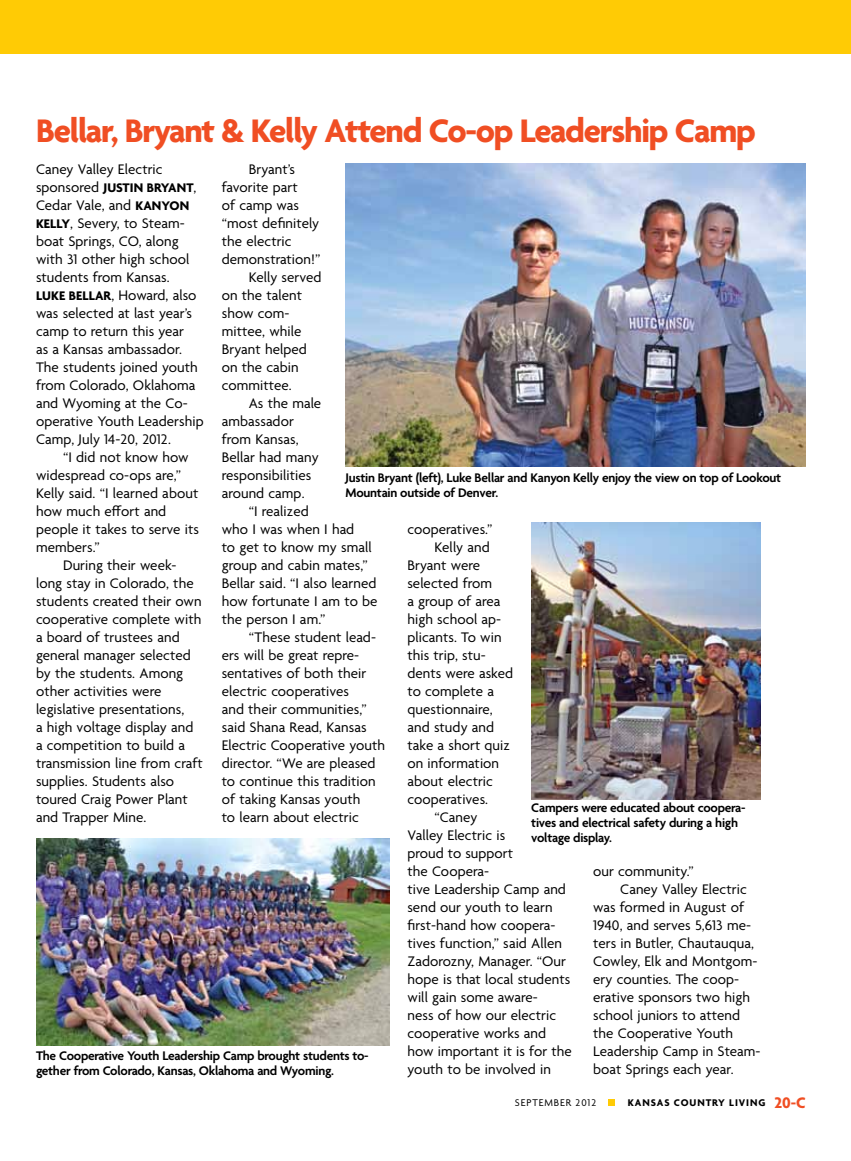
<style>
.page{position:relative;width:851px;height:1161px;background:#fff}
.page>*{position:absolute;margin:0;border:0;box-sizing:border-box;transform-origin:0 0}
.t1{font:700 35.25px "Agenda";letter-spacing:-.035em;color:#f04e23}
.t2{font:15px/18px "Agenda";letter-spacing:.005em;color:#000}
.t3{font:600 13.5px/15px "Agenda";letter-spacing:-.02em;color:#000}
.t4{font:700 13.5px "Agenda";letter-spacing:.005em;color:#000}
.t5{font:700 10.5px "Agenda";letter-spacing:.09em;color:#000}
.t6{font:10.5px "Agenda";letter-spacing:.09em;color:#000}
.s1{font-weight:400;font-size:15px}
.s2{font-weight:700;font-size:13.5px}
.s3{font-size:16.5px;color:#f04e23}
</style>
<div class="page">
<img style="left:345px;top:164px;width:460px;height:302px">
<img style="left:36px;top:839px;width:353px;height:206px">
<img style="left:531px;top:522px;width:229px;height:277px">
<div style="left:608px;top:1099px;width:7px;height:7px;background:#ffcb05"></div>
<div style="left:0;top:0;width:850px;height:54px;background:#ffcb05"></div>
<h1 class="t1" style="left:36px;top:112px;width:721px">BELLAR, BRYANT &amp; KELLY ATTEND CO-OP LEADERSHIP CAMP</h1>
<p class="t2" style="left:36px;top:161px;width:128px">Caney Valley Electric</p>
<p class="t4" style="left:36px;top:180px;width:162px"><span class="s1">sponsored</span> JUSTIN BRYANT<span class="s1">,</span></p>
<p class="t2" style="left:36px;top:197px;width:169px">Cedar Vale, and <span class="s2">KANYON<br>KELLY</span>, Severy, to Steam&shy;boat Springs, CO, along with 31 other high school students from Kansas.<br><span class="s2">LUKE BELLAR</span>, Howard, also was selected at last year’s camp to return this year<br>as a Kansas ambassador.<br>The students joined youth from Colorado, Oklahoma and Wyoming at the Co&shy;operative Youth Leadership<br>Camp, July 14-20, 2012.</p>
<p class="t2" style="left:36px;top:449px;width:164px;text-indent:27px">“I did not know how widespread co-ops are,”<br>Kelly said. “I learned about how much effort and people it takes to serve its members.”</p>
<p class="t2" style="left:36px;top:557px;width:168px;text-indent:27px">During their week&shy;long stay in Colorado, the students created their own cooperative complete with a board of trustees and general manager selected by the students. Among other activities were legislative presentations,<br>a high voltage display and a competition to build a transmission line from craft supplies. Students also toured Craig Power Plant and Trapper Mine.</p>
<p class="t2" style="left:249px;top:161px;width:48px">Bryant’s</p>
<p class="t2" style="left:222px;top:179px;width:78px">favorite part</p>
<p class="t2" style="left:222px;top:197px;width:79px">of camp was</p>
<p class="t2" style="left:222px;top:215px;width:99px">“most definitely</p>
<p class="t2" style="left:222px;top:233px;width:71px">the electric</p>
<p class="t2" style="left:222px;top:251px;width:100px">demonstration!”</p>
<p class="t2" style="left:249px;top:269px;width:74px">Kelly served</p>
<p class="t2" style="left:222px;top:287px;width:82px">on the talent</p>
<p class="t2" style="left:222px;top:305px;width:69px">show com-</p>
<p class="t2" style="left:222px;top:323px;width:81px">mittee, while</p>
<p class="t2" style="left:222px;top:341px;width:87px">Bryant helped</p>
<p class="t2" style="left:222px;top:359px;width:78px">on the cabin</p>
<p class="t2" style="left:222px;top:377px;width:72px">committee.</p>
<p class="t2" style="left:249px;top:395px;width:74px">As the male</p>
<p class="t2" style="left:222px;top:413px;width:74px">ambassador</p>
<p class="t2" style="left:222px;top:431px;width:78px">from Kansas,</p>
<p class="t2" style="left:222px;top:449px;width:99px">Bellar had many</p>
<p class="t2" style="left:222px;top:467px;width:91px">responsibilities</p>
<p class="t2" style="left:222px;top:485px;width:84px">around camp.</p>
<p class="t2" style="left:249px;top:503px;width:61px">“I realized</p>
<p class="t2" style="left:222px;top:521px;width:134px">who I was when I had</p>
<p class="t2" style="left:222px;top:539px;width:151px">to get to know my small</p>
<p class="t2" style="left:222px;top:557px;width:147px">group and cabin mates,”</p>
<p class="t2" style="left:222px;top:575px;width:156px">Bellar said. “I also learned</p>
<p class="t2" style="left:222px;top:593px;width:157px">how fortunate I am to be</p>
<p class="t2" style="left:222px;top:611px;width:105px">the person I am.”</p>
<p class="t2" style="left:249px;top:629px;width:129px">“These student lead-</p>
<p class="t2" style="left:222px;top:647px;width:139px">ers will be great repre-</p>
<p class="t2" style="left:222px;top:665px;width:146px">sentatives of both their</p>
<p class="t2" style="left:222px;top:683px;width:129px">electric cooperatives</p>
<p class="t2" style="left:222px;top:701px;width:146px">and their communities,”</p>
<p class="t2" style="left:222px;top:719px;width:146px">said Shana Read, Kansas</p>
<p class="t2" style="left:222px;top:737px;width:165px">Electric Cooperative youth</p>
<p class="t2" style="left:222px;top:755px;width:155px">director. “We are pleased</p>
<p class="t2" style="left:222px;top:773px;width:155px">to continue this tradition</p>
<p class="t2" style="left:222px;top:791px;width:140px">of taking Kansas youth</p>
<p class="t2" style="left:222px;top:809px;width:139px">to learn about electric</p>
<p class="t3" style="left:345px;top:471px;width:437px">Justin Bryant (left), Luke Bellar and Kanyon Kelly enjoy the view on top of Lookout<br>Mountain outside of Denver.</p>
<p class="t2" style="left:407px;top:521px;width:87px">cooperatives.”</p>
<p class="t2" style="left:434px;top:539px;width:57px">Kelly and</p>
<p class="t2" style="left:407px;top:557px;width:74px">Bryant were</p>
<p class="t2" style="left:407px;top:575px;width:86px">selected from</p>
<p class="t2" style="left:407px;top:593px;width:94px">a group of area</p>
<p class="t2" style="left:407px;top:611px;width:95px">high school ap-</p>
<p class="t2" style="left:407px;top:629px;width:96px">plicants. To win</p>
<p class="t2" style="left:407px;top:647px;width:80px">this trip, stu-</p>
<p class="t2" style="left:407px;top:665px;width:107px">dents were asked</p>
<p class="t2" style="left:407px;top:683px;width:88px">to complete a</p>
<p class="t2" style="left:407px;top:701px;width:87px">questionnaire,</p>
<p class="t2" style="left:407px;top:719px;width:88px">and study and</p>
<p class="t2" style="left:407px;top:737px;width:104px">take a short quiz</p>
<p class="t2" style="left:407px;top:755px;width:93px">on information</p>
<p class="t2" style="left:407px;top:773px;width:87px">about electric</p>
<p class="t2" style="left:407px;top:791px;width:82px">cooperatives.</p>
<p class="t2" style="left:434px;top:809px;width:44px">“Caney</p>
<p class="t2" style="left:407px;top:827px;width:99px">Valley Electric is</p>
<p class="t2" style="left:407px;top:845px;width:107px">proud to support</p>
<p class="t2" style="left:407px;top:863px;width:83px">the Coopera-</p>
<p class="t2" style="left:407px;top:881px;width:160px">tive Leadership Camp and</p>
<p class="t2" style="left:407px;top:899px;width:147px">send our youth to learn</p>
<p class="t2" style="left:407px;top:917px;width:150px">first-hand how coopera-</p>
<p class="t2" style="left:407px;top:935px;width:156px">tives function,” said Allen</p>
<p class="t2" style="left:407px;top:953px;width:160px">Zadorozny, Manager. “Our</p>
<p class="t2" style="left:407px;top:971px;width:164px">hope is that local students</p>
<p class="t2" style="left:407px;top:989px;width:132px">will gain some aware-</p>
<p class="t2" style="left:407px;top:1007px;width:150px">ness of how our electric</p>
<p class="t2" style="left:407px;top:1025px;width:140px">cooperative works and</p>
<p class="t2" style="left:407px;top:1043px;width:166px">how important it is for the</p>
<p class="t2" style="left:407px;top:1061px;width:145px">youth to be involved in</p>
<p class="t3" style="left:531px;top:801px;width:216px">Campers were educated about coopera&shy;tives and electrical safety during a high voltage display.</p>
<p class="t2" style="left:593px;top:863px;width:102px">our community.”</p>
<p class="t2" style="left:620px;top:881px;width:128px">Caney Valley Electric</p>
<p class="t2" style="left:593px;top:899px;width:152px">was formed in August of</p>
<p class="t2" style="left:593px;top:917px;width:159px">1940, and serves 5,613 me-</p>
<p class="t2" style="left:593px;top:935px;width:162px">ters in Butler, Chautauqua,</p>
<p class="t2" style="left:593px;top:953px;width:166px">Cowley, Elk and Montgom-</p>
<p class="t2" style="left:593px;top:971px;width:147px">ery counties. The coop-</p>
<p class="t2" style="left:593px;top:989px;width:158px">erative sponsors two high</p>
<p class="t2" style="left:593px;top:1007px;width:148px">school juniors to attend</p>
<p class="t2" style="left:593px;top:1025px;width:141px">the Cooperative Youth</p>
<p class="t2" style="left:593px;top:1043px;width:169px">Leadership Camp in Steam-</p>
<p class="t2" style="left:593px;top:1061px;width:142px">boat Springs each year.</p>
<p class="t3" style="left:36px;top:1049px;width:334px">The Cooperative Youth Leadership Camp brought students to&shy;gether from Colorado, Kansas, Oklahoma and Wyoming.</p>
<p class="t6" style="left:515px;top:1096px;width:83px">September 2012</p>
<p class="t5" style="left:627px;top:1096px;width:180px">KANSAS COUNTRY LIVING <span class="s3">20-C</span></p>
</div>
